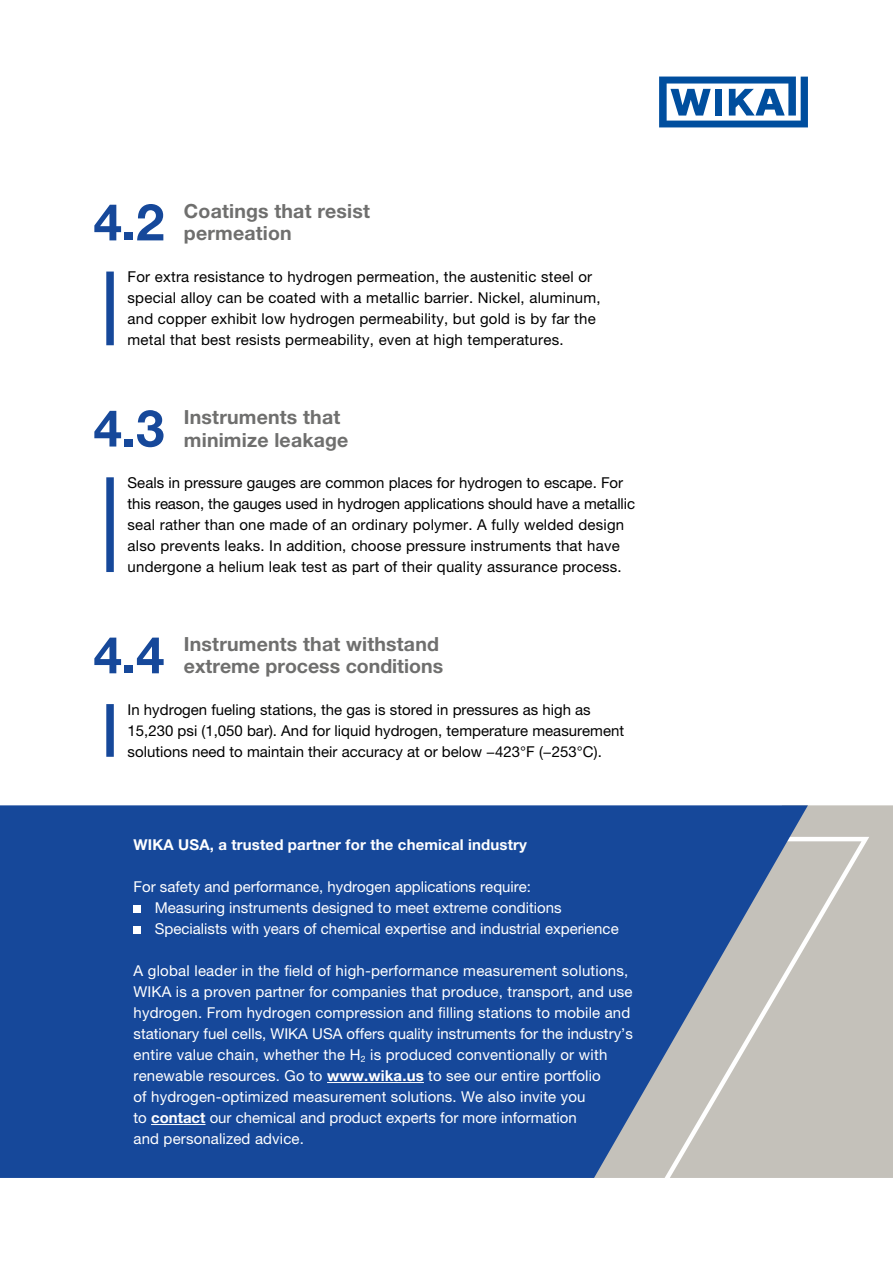
<style>
.page{position:relative;width:893px;height:1263px;background:#fff}
.page>*{position:absolute;margin:0;border:0;box-sizing:border-box;transform-origin:0 0}
.t1{font:700 51px "Helvetica Neue LT Pro";color:#16489a}
.t2{font:700 19.5px/22.5px "Helvetica Neue LT Pro";letter-spacing:.01em;color:#6f6f6e}
.t3{font:15px/21px "Helvetica Neue LT Pro";letter-spacing:.015em;color:#000}
.t4{font:15px/21px "Helvetica Neue LT Pro";letter-spacing:.01em;color:#fff}
.t5{font:700 15px "Helvetica Neue LT Pro";letter-spacing:.01em;color:#fff}
.s1{font-weight:700}
</style>
<div class="page">
<svg style="left:659px;top:77px;width:149px;height:50px"></svg>
<div style="left:808px;top:805px;width:85px;height:373px;background:#c4c1ba"></div>
<svg style="left:0;top:805px;width:808px;height:373px;background:#2d589e"></svg>
<div style="left:106px;top:477px;width:8px;height:95px;background:#16489a"></div>
<div style="left:106px;top:704px;width:8px;height:53px;background:#16489a"></div>
<hr style="left:327px;top:1082px;width:97px;height:1px;background:#fff">
<hr style="left:151px;top:1124px;width:55px;height:1px;background:#fff">
<div style="left:134px;top:905px;width:7px;height:8px;background:#fff"></div>
<div style="left:134px;top:926px;width:7px;height:8px;background:#fff"></div>
<div style="left:106px;top:272px;width:8px;height:73px;background:#16489a"></div>
<h1 class="t1" style="left:94px;top:191px;width:72px">4.2</h1>
<h2 class="t2" style="left:184px;top:199px;width:188px">Coatings that resist permeation</h2>
<p class="t3" style="left:128px;top:266px;width:475px">For extra resistance to hydrogen permeation, the austenitic steel or special alloy can be coated with a metallic barrier. Nickel, aluminum, and copper exhibit low hydrogen permeability, but gold is by far the metal that best resists permeability, even at high temperatures.</p>
<h1 class="t1" style="left:94px;top:397px;width:72px">4.3</h1>
<h2 class="t2" style="left:184px;top:405px;width:166px">Instruments that minimize leakage</h2>
<p class="t3" style="left:128px;top:472px;width:509px">Seals in pressure gauges are common places for hydrogen to escape. For this reason, the gauges used in hydrogen applications should have a metallic seal rather than one made of an ordinary polymer. A fully welded design also prevents leaks. In addition, choose pressure instruments that have undergone a helium leak test as part of their quality assurance process.</p>
<h1 class="t1" style="left:94px;top:623px;width:72px">4.4</h1>
<h2 class="t2" style="left:184px;top:632px;width:261px">Instruments that withstand extreme process conditions</h2>
<p class="t3" style="left:128px;top:699px;width:498px">In hydrogen fueling stations, the gas is stored in pressures as high as<br>15,230 psi (1,050 bar). And for liquid hydrogen, temperature measurement solutions need to maintain their accuracy at or below −423°F (−253°C).</p>
<p class="t5" style="left:134px;top:835px;width:395px">WIKA USA, a trusted partner for the chemical industry</p>
<p class="t4" style="left:155px;top:876px;width:465px;text-indent:-21px">For safety and performance, hydrogen applications require:<br>Measuring instruments designed to meet extreme conditions<br>Specialists with years of chemical expertise and industrial experience</p>
<p class="t4" style="left:134px;top:960px;width:501px">A global leader in the field of high-performance measurement solutions, WIKA is a proven partner for companies that produce, transport, and use hydrogen. From hydrogen compression and filling stations to mobile and stationary fuel cells, WIKA USA offers quality instruments for the industry’s entire value chain, whether the H<sub>2</sub> is produced conventionally or with renewable resources. Go to <span class="s1">www.wika.us</span> to see our entire portfolio<br>of hydrogen-optimized measurement solutions. We also invite you<br>to <span class="s1">contact</span> our chemical and product experts for more information<br>and personalized advice.</p>
</div>
